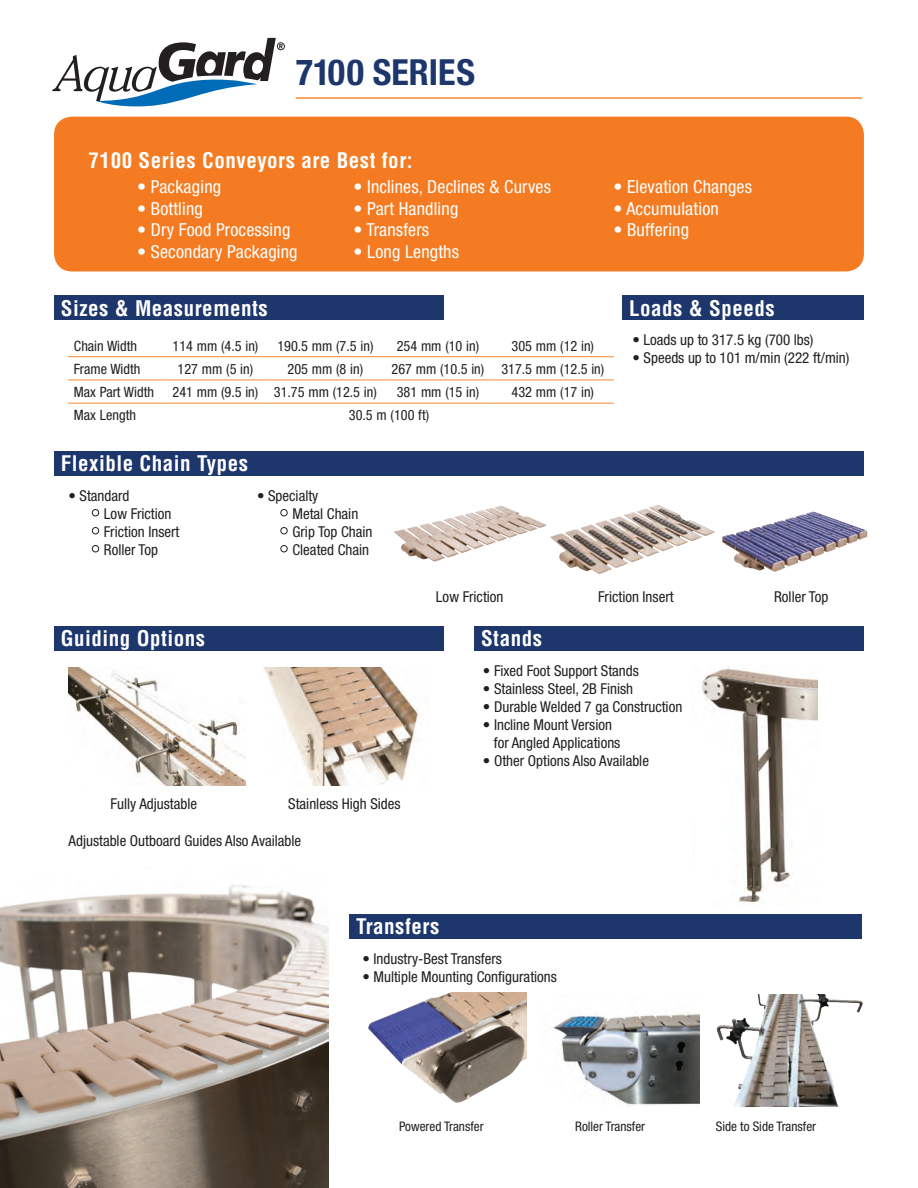
<style>
.page{position:relative;width:918px;height:1188px;background:#fff}
.page>*{position:absolute;margin:0;border:0;box-sizing:border-box;transform-origin:0 0}
.t1{font:700 condensed 36px "Helvetica Neue";color:#1d366c}
.t2{font:700 condensed 21px "Helvetica";letter-spacing:.025em;color:#fff}
.t3{font:condensed 18px "Helvetica Neue";letter-spacing:.01em;color:#fff}
.t4{font:condensed 15px/18px "Helvetica Neue";color:#231f20}
.t5{font:condensed 14.25px "Helvetica Neue";color:#231f20}
.t6{font:condensed 13.2px "Helvetica Neue";color:#231f20}
.s1{font-size:18px;color:#fff}
</style>
<div class="page">
<img style="left:394px;top:507px;width:132px;height:55px">
<img style="left:550px;top:507px;width:138px;height:67px">
<img style="left:722px;top:511px;width:145px;height:61px">
<div style="left:54px;top:296px;width:390px;height:24px;background:#1d366c"></div>
<div style="left:622px;top:296px;width:242px;height:24px;background:#1d366c"></div>
<div style="left:54px;top:451px;width:810px;height:25px;background:#1d366c"></div>
<div style="left:92px;top:509px;width:7px;height:7px;border:1px solid #231f20;border-radius:50%"></div>
<div style="left:92px;top:527px;width:7px;height:7px;border:1px solid #231f20;border-radius:50%"></div>
<div style="left:92px;top:545px;width:7px;height:7px;border:1px solid #231f20;border-radius:50%"></div>
<div style="left:280px;top:509px;width:8px;height:7px;border:1px solid #231f20;border-radius:50%"></div>
<div style="left:280px;top:527px;width:8px;height:7px;border:1px solid #231f20;border-radius:50%"></div>
<div style="left:280px;top:545px;width:8px;height:7px;border:1px solid #231f20;border-radius:50%"></div>
<img style="left:69px;top:667px;width:176px;height:118px">
<img style="left:263px;top:667px;width:158px;height:118px">
<img style="left:701px;top:667px;width:117px;height:236px">
<div style="left:474px;top:626px;width:390px;height:25px;background:#1d366c"></div>
<div style="left:54px;top:117px;width:810px;height:154px;background:#f47b21;border-radius:18px"></div>
<img style="left:0;top:885px;width:328px;height:303px">
<svg style="left:52px;top:38px;width:233px;height:69px"></svg>
<svg style="left:68px;top:357px;width:546px;height:46px"></svg>
<hr style="left:163px;top:357px;width:2px;height:23px;background:#fff">
<hr style="left:163px;top:380px;width:2px;height:23px;background:#fff">
<svg style="left:266px;top:357px;width:1px;height:46px"></svg>
<hr style="left:383px;top:357px;width:2px;height:23px;background:#fff">
<hr style="left:491px;top:357px;width:2px;height:23px;background:#fff">
<hr style="left:383px;top:380px;width:2px;height:23px;background:#fff">
<hr style="left:491px;top:380px;width:2px;height:23px;background:#fff">
<hr style="left:68px;top:356px;width:96px;height:1px;background:#f58932">
<hr style="left:164px;top:356px;width:103px;height:1px;background:#f58932">
<hr style="left:267px;top:356px;width:117px;height:1px;background:#f58932">
<hr style="left:384px;top:356px;width:108px;height:1px;background:#f58932">
<hr style="left:492px;top:356px;width:122px;height:1px;background:#f58932">
<hr style="left:68px;top:380px;width:96px;height:1px;background:#f58932">
<hr style="left:164px;top:380px;width:103px;height:1px;background:#f58932">
<hr style="left:267px;top:380px;width:117px;height:1px;background:#f58932">
<hr style="left:384px;top:380px;width:108px;height:1px;background:#f58932">
<hr style="left:492px;top:380px;width:122px;height:1px;background:#f58932">
<hr style="left:68px;top:403px;width:96px;height:1px;background:#f58932">
<hr style="left:164px;top:403px;width:103px;height:1px;background:#f58932">
<hr style="left:267px;top:403px;width:117px;height:1px;background:#f58932">
<hr style="left:384px;top:403px;width:108px;height:1px;background:#f58932">
<hr style="left:492px;top:403px;width:122px;height:1px;background:#f58932">
<div style="left:54px;top:626px;width:390px;height:25px;background:#1d366c"></div>
<hr style="left:296px;top:97px;width:566px;height:2px;background:#f58932">
<div style="left:349px;top:914px;width:513px;height:25px;background:#1d366c"></div>
<img style="left:368px;top:993px;width:159px;height:110px">
<img style="left:553px;top:1012px;width:146px;height:94px">
<img style="left:716px;top:994px;width:147px;height:112px">
<h1 class="t1" style="left:296px;top:50px;width:181px">7100 SERIES</h1>
<h2 class="t2" style="left:89px;top:147px;width:326px">7100 Series Conveyors are Best for:</h2>
<p class="t3" style="left:137px;top:176px;width:85px">• Packaging</p>
<p class="t3" style="left:137px;top:198px;width:67px">• Bottling</p>
<p class="t3" style="left:137px;top:219px;width:155px">• Dry Food Processing</p>
<p class="t3" style="left:137px;top:241px;width:162px">• Secondary Packaging</p>
<p class="t3" style="left:354px;top:176px;width:199px">• Inclines, Declines &amp; Curves</p>
<p class="t3" style="left:354px;top:198px;width:106px">• Part Handling</p>
<p class="t3" style="left:354px;top:219px;width:77px">• Transfers</p>
<p class="t3" style="left:354px;top:241px;width:107px">• Long Lengths</p>
<p class="t3" style="left:613px;top:176px;width:140px">• Elevation Changes</p>
<p class="t3" style="left:613px;top:198px;width:107px">• Accumulation</p>
<p class="t3" style="left:613px;top:219px;width:77px">• Buffering</p>
<h2 class="t2" style="left:61px;top:296px;width:209px">Sizes &amp; Measurements</h2>
<h2 class="t2" style="left:629px;top:296px;width:147px">Loads &amp; Speeds</h2>
<p class="t4" style="left:632px;top:331px;width:183px">• Loads up to 317.5 kg (700 lbs)</p>
<p class="t4" style="left:632px;top:349px;width:218px">• Speeds up to 101 m/min (222 ft/min)</p>
<p class="t5" style="left:74px;top:337px;width:65px">Chain Width</p>
<p class="t5" style="left:173px;top:337px;width:87px">114 mm (4.5 in)</p>
<p class="t5" style="left:277px;top:337px;width:98px">190.5 mm (7.5 in)</p>
<p class="t5" style="left:397px;top:337px;width:84px">254 mm (10 in)</p>
<p class="t5" style="left:512px;top:337px;width:84px">305 mm (12 in)</p>
<p class="t5" style="left:74px;top:361px;width:68px">Frame Width</p>
<p class="t5" style="left:178px;top:361px;width:77px">127 mm (5 in)</p>
<p class="t5" style="left:288px;top:361px;width:77px">205 mm (8 in)</p>
<p class="t5" style="left:392px;top:361px;width:214px">267 mm (10.5 in) 317.5 mm (12.5 in)</p>
<p class="t5" style="left:74px;top:384px;width:82px">Max Part Width</p>
<p class="t5" style="left:172px;top:384px;width:206px">241 mm (9.5 in) 31.75 mm (12.5 in)</p>
<p class="t5" style="left:397px;top:384px;width:84px">381 mm (15 in)</p>
<p class="t5" style="left:512px;top:384px;width:84px">432 mm (17 in)</p>
<p class="t5" style="left:74px;top:407px;width:64px">Max Length</p>
<p class="t5" style="left:349px;top:407px;width:82px">30.5 m (100 ft)</p>
<h2 class="t2" style="left:61px;top:451px;width:189px">Flexible Chain Types</h2>
<p class="t4" style="left:69px;top:487px;width:63px">• Standard</p>
<p class="t4" style="left:91px;top:505px;width:82px"><span class="s1">•</span> Low Friction</p>
<p class="t4" style="left:91px;top:523px;width:90px"><span class="s1">•</span> Friction Insert</p>
<p class="t4" style="left:91px;top:541px;width:69px"><span class="s1">•</span> Roller Top</p>
<p class="t4" style="left:257px;top:487px;width:63px">• Specialty</p>
<p class="t4" style="left:280px;top:505px;width:80px"><span class="s1">•</span> Metal Chain</p>
<p class="t4" style="left:280px;top:523px;width:94px"><span class="s1">•</span> Grip Top Chain</p>
<p class="t4" style="left:280px;top:541px;width:91px"><span class="s1">•</span> Cleated Chain</p>
<h2 class="t2" style="left:61px;top:626px;width:146px">Guiding Options</h2>
<p class="t4" style="left:110px;top:794px;width:88px">Fully Adjustable</p>
<p class="t4" style="left:288px;top:794px;width:114px">Stainless High Sides</p>
<p class="t4" style="left:69px;top:831px;width:234px">Adjustable Outboard Guides Also Available</p>
<p class="t4" style="left:436px;top:587px;width:69px">Low Friction</p>
<p class="t4" style="left:598px;top:587px;width:77px">Friction Insert</p>
<p class="t4" style="left:774px;top:587px;width:56px">Roller Top</p>
<h2 class="t2" style="left:481px;top:626px;width:62px">Stands</h2>
<p class="t4" style="left:483px;top:661px;width:157px">• Fixed Foot Support Stands</p>
<p class="t4" style="left:483px;top:679px;width:152px">• Stainless Steel, 2B Finish</p>
<p class="t4" style="left:483px;top:697px;width:201px">• Durable Welded 7 ga Construction</p>
<p class="t4" style="left:494px;top:715px;width:128px;text-indent:-11px">• Incline Mount Version for Angled Applications</p>
<p class="t4" style="left:483px;top:751px;width:168px">• Other Options Also Available</p>
<h2 class="t2" style="left:356px;top:914px;width:85px">Transfers</h2>
<p class="t4" style="left:362px;top:949px;width:141px">• Industry-Best Transfers</p>
<p class="t4" style="left:362px;top:967px;width:196px">• Multiple Mounting Configurations</p>
<p class="t6" style="left:399px;top:1119px;width:86px">Powered Transfer</p>
<p class="t6" style="left:575px;top:1119px;width:71px">Roller Transfer</p>
<p class="t6" style="left:716px;top:1119px;width:102px">Side to Side Transfer</p>
</div>
